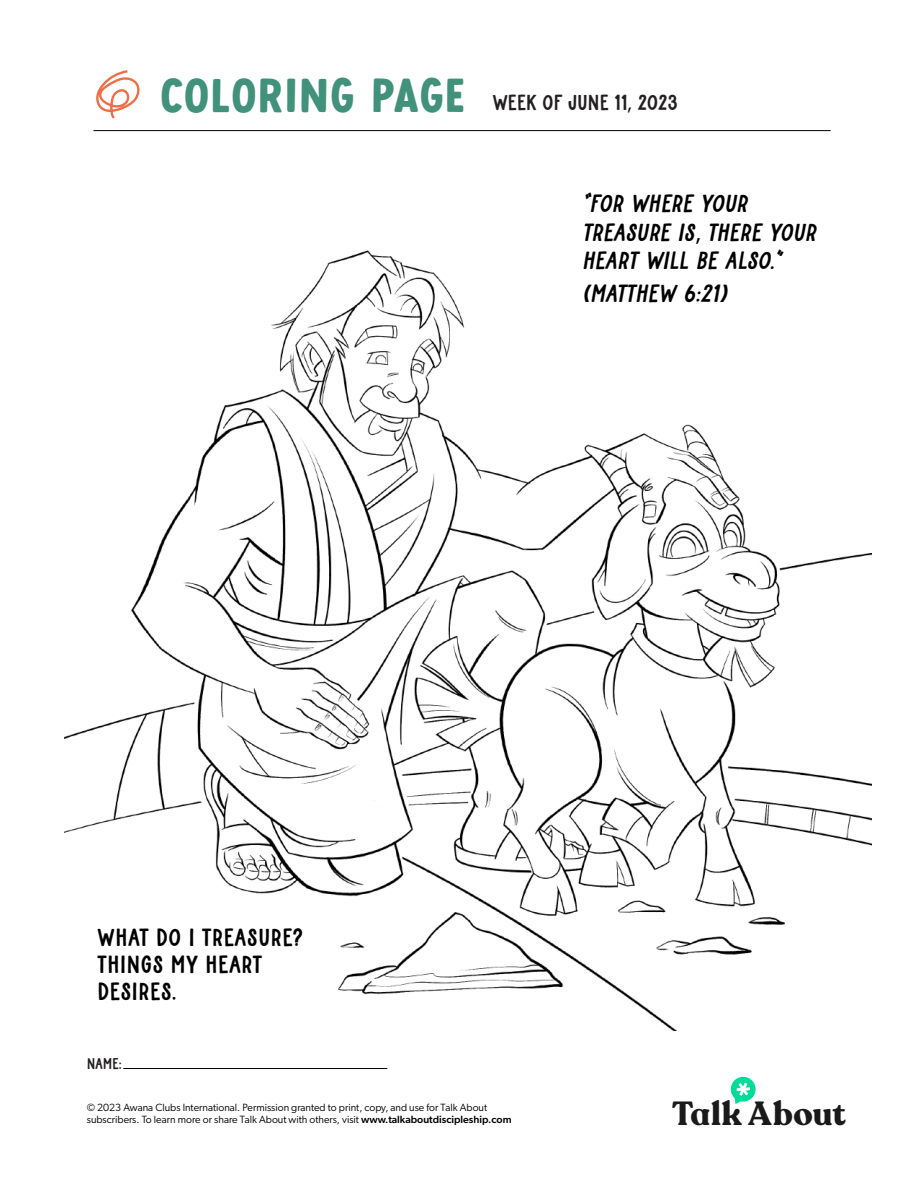
<style>
.page{position:relative;width:918px;height:1188px;background:#fff}
.page>*{position:absolute;margin:0;border:0;box-sizing:border-box;transform-origin:0 0}
.t1{font:49.5px "Motel California";letter-spacing:.005em;color:#41917b}
.t2{font:700 33.15px "Recoleta Alt";letter-spacing:.02em;color:#1a1a1a}
.t3{font:italic 24px/28.8px "Jungle Giant Print";color:#000}
.t4{font:24px/27px "Jungle Giant Print";color:#000}
.t5{font:21px "Jungle Giant Print";letter-spacing:-.02em;color:#231f20}
.t6{font:15px "Jungle Giant Print";color:#231f20}
.t7{font:10.5px/12.6px "Gibson";color:#000}
.s1{font-family:"Myriad Pro"}
.s2{font-family:"Myriad Pro";font-style:normal}
.s3{font-weight:500}
</style>
<div class="page">
<img style="left:64px;top:130px;width:808px;height:901px">
<div style="left:58px;top:905px;width:275px;height:115px;background:#fff"></div>
<svg style="left:558px;top:204px;width:241px;height:160px"></svg>
<svg style="left:730px;top:1076px;width:26px;height:28px"></svg>
<hr style="left:123px;top:1068px;width:264px;height:1px;background:#000">
<svg style="left:96px;top:70px;width:44px;height:49px"></svg>
<hr style="left:94px;top:130px;width:737px;height:1px;background:#000">
<h1 class="t1" style="left:160px;top:66px;width:307px">COLORING PAGE</h1>
<h3 class="t5" style="left:492px;top:90px;width:187px">WEEK OF JUNE 11<span class="s1">,</span> 2023</h3>
<h3 class="t3" style="left:583px;top:188px;width:235px">"FOR WHERE YOUR<br>TREASURE IS<span class="s2">,</span> THERE YOUR<br>HEART WILL BE ALSO.”</h3>
<h3 class="t3" style="left:583px;top:279px;width:147px">(MATTHEW 6:21)</h3>
<h3 class="t4" style="left:97px;top:924px;width:208px">WHAT DO I TREASURE?<br>THINGS MY HEART<br>DESIRES.</h3>
<h3 class="t6" style="left:87px;top:1054px;width:36px">NAME:</h3>
<p class="t7" style="left:87px;top:1101px;width:426px">© 2023 Awana Clubs International. Permission granted to print, copy, and use for Talk About subscribers. To learn more or share Talk About with others, visit <span class="s3">www.talkaboutdiscipleship.com</span></p>
<h2 class="t2" style="left:672px;top:1093px;width:175px">Talk About</h2>
</div>
